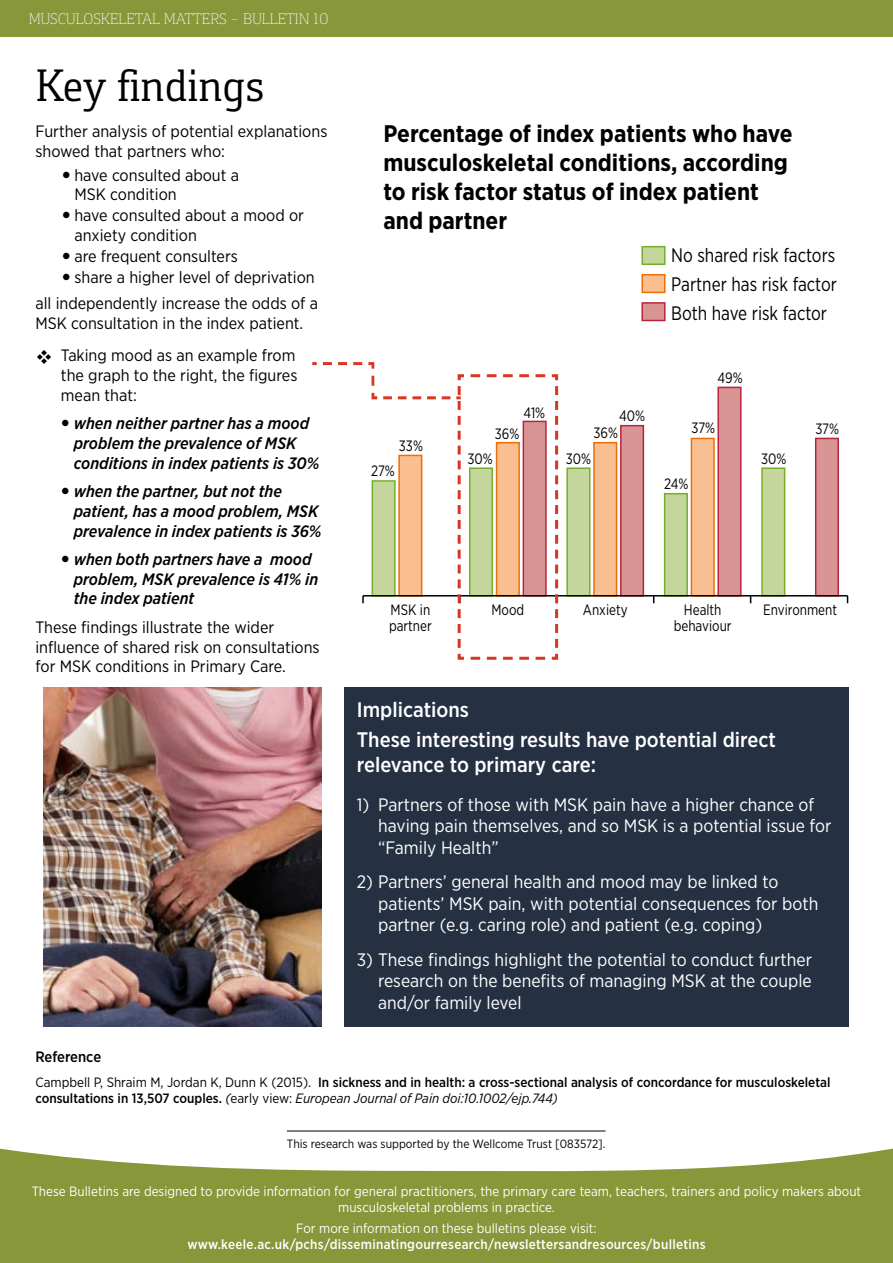
<style>
.page{position:relative;width:893px;height:1263px;background:#fff}
.page>*{position:absolute;margin:0;border:0;box-sizing:border-box;transform-origin:0 0}
.t1{font:46.5px "Foral Pro";color:#000}
.t2{font:700 24px/28.8px "Gotham Narrow";color:#000}
.t3{font:500 21px/29.4px "Gotham Narrow";color:#fff}
.t4{font:19.5px/29.2px "Gotham Narrow";color:#000;text-align:justify;scale:.9 1}
.t5{font:18px/21.6px "Gotham Narrow";color:#fff}
.t6{font:16.5px/19.8px "Gotham Narrow";color:#000}
.t7{font:italic 500 16.5px/19.8px "Gotham Narrow";color:#000}
.t8{font:300 15.6px "Foral Pro";color:#fff}
.t9{font:15px/15.8px "Gotham Narrow";color:#000;scale:.9 1}
.t10{font:500 15px "Gotham Narrow";letter-spacing:-.005em;color:#000}
.t11{font:13.5px/16.2px "Gotham Narrow";color:#fff;text-align:center}
.t12{font:500 13.5px/16.2px "Gotham Narrow";color:#000}
.t13{font:500 13.5px "Gotham Narrow";letter-spacing:.02em;color:#fff}
.t14{font:12px "Gotham Narrow";color:#000}
.s1{font-weight:400}
.s2{font-weight:400;font-style:italic}
</style>
<div class="page">
<img style="left:43px;top:688px;width:278px;height:339px">
<svg style="left:0;top:1148px;width:893px;height:115px;background:#99a658"></svg>
<div style="left:0;top:0;width:893px;height:37px;background:#87973a"></div>
<div style="left:344px;top:688px;width:504px;height:339px;background:#253143"></div>
<hr style="left:287px;top:1131px;width:319px;height:1px;background:#000">
<div style="left:642px;top:247px;width:23px;height:17px;background:#c4d69b"></div>
<div style="left:641px;top:246px;width:24px;height:19px;border:2px solid #76ae2c"></div>
<div style="left:642px;top:275px;width:23px;height:17px;background:#f9bf90"></div>
<div style="left:641px;top:274px;width:24px;height:19px;border:2px solid #ed6e08"></div>
<div style="left:642px;top:303px;width:23px;height:17px;background:#d99594"></div>
<div style="left:641px;top:302px;width:24px;height:19px;border:2px solid #b62440"></div>
<div style="left:567px;top:468px;width:23px;height:128px;background:#c4d69b"></div>
<div style="left:566px;top:467px;width:24px;height:129px;border:2px solid #76ae2c"></div>
<div style="left:594px;top:443px;width:23px;height:153px;background:#f9bf90"></div>
<div style="left:593px;top:442px;width:24px;height:154px;border:2px solid #ed6e08"></div>
<div style="left:621px;top:426px;width:22px;height:170px;background:#d99594"></div>
<div style="left:620px;top:425px;width:24px;height:171px;border:2px solid #b62440"></div>
<div style="left:665px;top:494px;width:22px;height:102px;background:#c4d69b"></div>
<div style="left:664px;top:493px;width:24px;height:103px;border:2px solid #76ae2c"></div>
<div style="left:691px;top:438px;width:23px;height:158px;background:#f9bf90"></div>
<div style="left:691px;top:438px;width:24px;height:158px;border:2px solid #ed6e08"></div>
<div style="left:718px;top:387px;width:23px;height:209px;background:#d99594"></div>
<div style="left:717px;top:387px;width:24px;height:209px;border:2px solid #b62440"></div>
<div style="left:762px;top:468px;width:23px;height:128px;background:#c4d69b"></div>
<div style="left:761px;top:467px;width:24px;height:129px;border:2px solid #76ae2c"></div>
<div style="left:816px;top:438px;width:22px;height:158px;background:#d99594"></div>
<div style="left:815px;top:438px;width:24px;height:158px;border:2px solid #b62440"></div>
<hr style="left:363px;top:595px;width:484px;height:1px;background:#000">
<svg style="left:312px;top:362px;width:248px;height:298px"></svg>
<p class="t8" style="left:29px;top:10px;width:302px">MUSCULOSKELETAL MATTERS – BULLETIN 10</p>
<h1 class="t1" style="left:36px;top:59px;width:230px">Key findings</h1>
<p class="t6" style="left:35px;top:121px;width:293px">Further analysis of potential explanations showed that partners who:</p>
<p class="t6" style="left:74px;top:164px;width:242px;line-height:20.5px">have consulted about a<br>MSK condition<br>have consulted about a mood or anxiety condition<br>are frequent consulters<br>share a higher level of deprivation</p>
<p class="t6" style="left:35px;top:293px;width:284px">all independently increase the odds of a<br>MSK consultation in the index patient.</p>
<p class="t6" style="left:61px;top:345px;width:238px;text-align:justify">Taking mood as an example from the graph to the right, the figures mean that:</p>
<p class="t7" style="left:74px;top:413px;width:247px">when neither partner has a mood problem the prevalence of MSK conditions in index patients is 30%</p>
<p class="t7" style="left:74px;top:481px;width:249px">when the partner, but not the patient, has a mood problem, MSK prevalence in index patients is 36%</p>
<p class="t7" style="left:74px;top:549px;width:246px">when both partners have a mood problem, MSK prevalence is 41% in the index patient</p>
<p class="t6" style="left:35px;top:617px;width:286px">These findings illustrate the wider influence of shared risk on consultations for MSK conditions in Primary Care.</p>
<h2 class="t2" style="left:383px;top:119px;width:411px">Percentage of index patients who have musculoskeletal conditions, according to risk factor status of index patient and partner</h2>
<p class="t4" style="left:671px;top:240px;width:186px">No shared risk factors Partner has risk factor Both have risk factor</p>
<p class="t9" style="left:399px;top:438px;width:28px">33%</p>
<p class="t9" style="left:371px;top:463px;width:28px">27%</p>
<p class="t9" style="left:717px;top:370px;width:29px">49%</p>
<p class="t9" style="left:523px;top:404px;width:26px">41%</p>
<p class="t9" style="left:495px;top:426px;width:29px">36%</p>
<p class="t9" style="left:619px;top:408px;width:30px">40%</p>
<p class="t9" style="left:593px;top:425px;width:29px">36%</p>
<p class="t9" style="left:691px;top:420px;width:28px">37%</p>
<p class="t9" style="left:815px;top:421px;width:28px">37%</p>
<p class="t9" style="left:467px;top:451px;width:30px">30%</p>
<p class="t9" style="left:566px;top:450px;width:30px">30%</p>
<p class="t9" style="left:761px;top:450px;width:30px">30%</p>
<p class="t9" style="left:664px;top:476px;width:29px">24%</p>
<p class="t9" style="left:389px;top:602px;width:49px">MSK in partner</p>
<p class="t9" style="left:491px;top:602px;width:38px">Mood</p>
<p class="t9" style="left:583px;top:602px;width:51px">Anxiety</p>
<p class="t9" style="left:674px;top:602px;width:66px;text-align:center">Health behaviour</p>
<p class="t9" style="left:763px;top:602px;width:84px">Environment</p>
<p class="t3" style="left:357px;top:695px;width:421px">Implications<br>These interesting results have potential direct</p>
<p class="t3" style="left:357px;top:750px;width:241px">relevance to primary care:</p>
<p class="t5" style="left:378px;top:793px;width:455px;text-indent:-21px">1) Partners of those with MSK pain have a higher chance of having pain themselves, and so MSK is a potential issue for “Family Health”</p>
<p class="t5" style="left:378px;top:871px;width:442px;text-indent:-21px">2) Partners’ general health and mood may be linked to patients’ MSK pain, with potential consequences for both partner (e.g. caring role) and patient (e.g. coping)</p>
<p class="t5" style="left:378px;top:948px;width:435px;text-align:justify;text-indent:-21px">3) These findings highlight the potential to conduct further research on the benefits of managing MSK at the couple and/or family level</p>
<p class="t10" style="left:35px;top:1047px;width:67px">Reference</p>
<p class="t12" style="left:35px;top:1074px;width:796px"><span class="s1">Campbell P, Shraim M, Jordan K, Dunn K (2015).</span> In sickness and in health: a cross-sectional analysis of concordance for musculoskeletal consultations in 13,507 couples. <span class="s2">(</span><span class="s1">early view:</span> <span class="s2">European Journal of Pain doi:10.1002/ejp.744)</span></p>
<p class="t14" style="left:287px;top:1136px;width:320px">This research was supported by the Wellcome Trust [083572].</p>
<p class="t11" style="left:32px;top:1183px;width:831px">These Bulletins are designed to provide information for general practitioners, the primary care team, teachers, trainers and policy makers about musculoskeletal problems in practice.</p>
<p class="t11" style="left:296px;top:1220px;width:302px">For more information on these bulletins please visit:</p>
<p class="t13" style="left:187px;top:1236px;width:520px">www.keele.ac.uk/pchs/disseminatingourresearch/newslettersandresources/bulletins</p>
</div>
